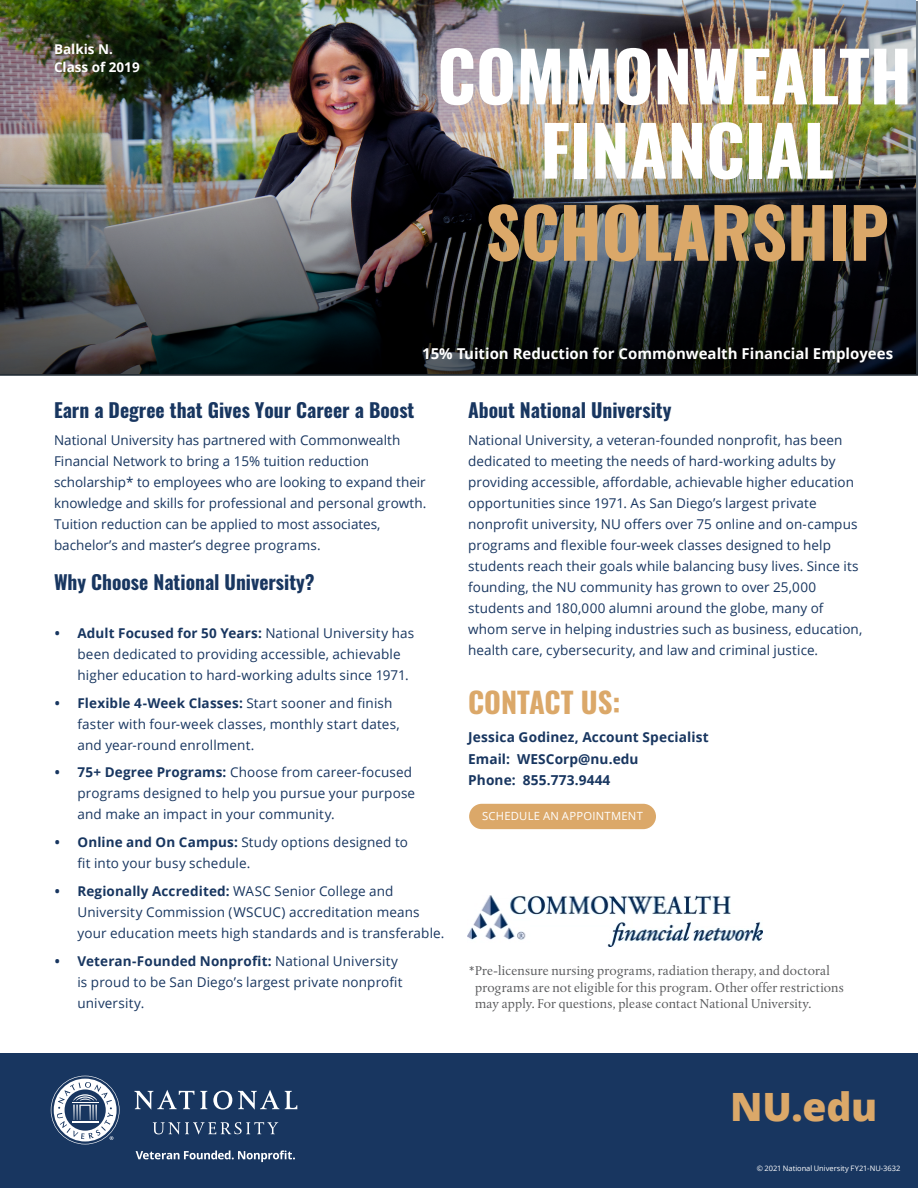
<style>
.page{position:relative;width:918px;height:1188px;background:#fff}
.page>*{position:absolute;margin:0;border:0;box-sizing:border-box;transform-origin:0 0}
.t1{font:700 68.85px/74.2px "Oswald";color:#fff;text-align:center}
.t2{font:700 68.85px "Oswald";color:#dba869}
.t3{font:800 39px "Open Sans";color:#dba869}
.t4{font:700 28.8px "Oswald";color:#dba869}
.t5{font:700 19.5px "Oswald";color:#183660}
.t6{font:700 15px "Open Sans";color:#fff}
.t7{font:700 13.65px/21.8px "Open Sans";letter-spacing:.01em;color:#183660}
.t8{font:13.5px/21px "Open Sans";letter-spacing:.005em;color:#183660}
.t9{font:13.5px/16.5px "Albertina MT Std";letter-spacing:.01em;color:#58595b}
.t10{font:700 13.5px/18px "Open Sans";color:#fff}
.t11{font:11.25px "Open Sans";letter-spacing:.02em;color:#fff}
.t12{font:7.5px "Open Sans";letter-spacing:-.005em;color:#fff}
.s1{font-weight:700}
</style>
<div class="page">
<img style="left:0;top:1px;width:915px;height:128px">
<img style="left:0;top:129px;width:918px;height:247px">
<div style="left:0;top:1053px;width:918px;height:135px;background:#183660"></div>
<svg style="left:135px;top:1090px;width:72px;height:20px"></svg>
<svg style="left:213px;top:1091px;width:19px;height:19px"></svg>
<svg style="left:238px;top:1090px;width:41px;height:20px"></svg>
<svg style="left:285px;top:1091px;width:12px;height:18px"></svg>
<svg style="left:153px;top:1122px;width:125px;height:13px"></svg>
<svg style="left:51px;top:1076px;width:69px;height:68px"></svg>
<svg style="left:136px;top:1150px;width:159px;height:12px"></svg>
<div style="left:469px;top:804px;width:187px;height:25px;background:#dba869;border-radius:13px"></div>
<img style="left:468px;top:895px;width:294px;height:51px">
<p class="t10" style="left:54px;top:40px;width:87px">Balkis N.<br>Class of 2019</p>
<h1 class="t1" style="left:437px;top:44px;width:476px">COMMONWEALTH<br>FINANCIAL</h1>
<h1 class="t2" style="left:486px;top:197px;width:405px">SCHOLARSHIP</h1>
<p class="t6" style="left:422px;top:343px;width:472px">15% Tuition Reduction for Commonwealth Financial Employees</p>
<h3 class="t5" style="left:54px;top:399px;width:362px">Earn a Degree that Gives Your Career a Boost</h3>
<p class="t8" style="left:54px;top:429px;width:374px">National University has partnered with Commonwealth Financial Network to bring a 15% tuition reduction scholarship* to employees who are looking to expand their knowledge and skills for professional and personal growth.<br>Tuition reduction can be applied to most associates, bachelor’s and master’s degree programs.</p>
<h3 class="t5" style="left:54px;top:572px;width:262px">Why Choose National University?</h3>
<p class="t8" style="left:77px;top:622px;width:338px;text-indent:-23px"><span class="s1">• Adult Focused for 50 Years:</span> National University has been dedicated to providing accessible, achievable higher education to hard-working adults since 1971.</p>
<p class="t8" style="left:77px;top:692px;width:324px;text-indent:-23px"><span class="s1">• Flexible 4-Week Classes:</span> Start sooner and finish faster with four-week classes, monthly start dates, and year-round enrollment.</p>
<p class="t8" style="left:77px;top:762px;width:339px;text-indent:-23px"><span class="s1">• 75+ Degree Programs:</span> Choose from career-focused programs designed to help you pursue your purpose and make an impact in your community.</p>
<p class="t8" style="left:77px;top:831px;width:332px;text-indent:-23px"><span class="s1">• Online and On Campus:</span> Study options designed to fit into your busy schedule.</p>
<p class="t8" style="left:77px;top:880px;width:369px;text-indent:-22px"><span class="s1">• Regionally Accredited:</span> WASC Senior College and<br>University Commission (WSCUC) accreditation means your education meets high standards and is transferable.</p>
<p class="t8" style="left:77px;top:950px;width:327px;text-indent:-23px"><span class="s1">• Veteran-Founded Nonprofit:</span> National University is proud to be San Diego’s largest private nonprofit university.</p>
<h3 class="t5" style="left:468px;top:399px;width:205px">About National University</h3>
<p class="t8" style="left:468px;top:429px;width:396px">National University, a veteran-founded nonprofit, has been dedicated to meeting the needs of hard-working adults by providing accessible, affordable, achievable higher education opportunities since 1971. As San Diego’s largest private nonprofit university, NU offers over 75 online and on-campus programs and flexible four-week classes designed to help students reach their goals while balancing busy lives. Since its founding, the NU community has grown to over 25,000 students and 180,000 alumni around the globe, many of whom serve in helping industries such as business, education, health care, cybersecurity, and law and criminal justice.</p>
<h3 class="t4" style="left:468px;top:688px;width:154px">CONTACT US:</h3>
<p class="t7" style="left:468px;top:726px;width:242px">Jessica Godinez, Account Specialist<br>Email: WESCorp@nu.edu<br>Phone: 855.773.9444</p>
<p class="t11" style="left:482px;top:809px;width:162px">SCHEDULE AN APPOINTMENT</p>
<p class="t9" style="left:475px;top:963px;width:370px;text-indent:-6px">*Pre-licensure nursing programs, radiation therapy, and doctoral programs are not eligible for this program. Other offer restrictions may apply. For questions, please contact National University.</p>
<h2 class="t3" style="left:730px;top:1078px;width:149px">NU.edu</h2>
<p class="t12" style="left:757px;top:1163px;width:145px">© 2021 National University FY21-NU-3632</p>
</div>
